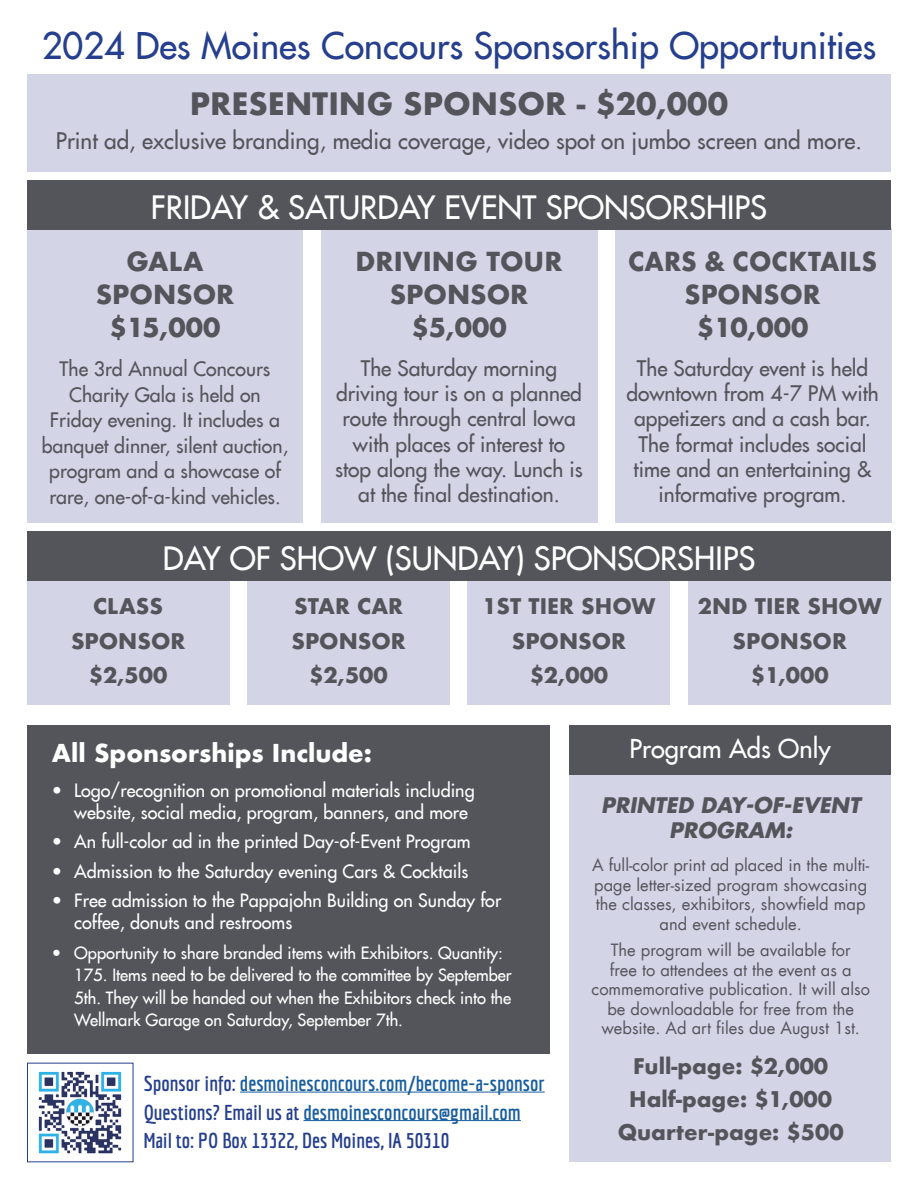
<style>
.page{position:relative;width:918px;height:1188px;background:#fff}
.page>*{position:absolute;margin:0;border:0;box-sizing:border-box;transform-origin:0 0}
.t1{font:36px "Futura LT";color:#253f8e}
.t2{font:31.5px "Futura LT";color:#fff}
.t3{font:700 30px "Futura";color:#54555a}
.t4{font:700 25.5px/33px "Futura";color:#54555a;text-align:center}
.t5{font:700 25.5px/33px "Futura";color:#54555a;text-align:center;scale:.95 1}
.t6{font:25.5px "Futura LT";color:#fff}
.t7{font:700 24px "Futura";color:#fff}
.t8{font:22.5px "Futura LT";color:#54555a}
.t9{font:21px/25.2px "Futura LT";color:#54555a;text-align:center}
.Bulleted_Sponsorship_details{font:700 21px/34.5px "Futura";color:#54555a;text-align:center}
.t10{font:700 21px "Economica";color:#175d9e}
.t11{font:700 21px "Economica";color:#253f8e}
.t12{font:italic 700 21px/25.5px "Futura LT";color:#54555a;text-align:center}
.t13{font:19.5px/25.5px "Futura LT";color:#54555a;text-align:center}
.t14{font:18px/22.5px "Futura LT";color:#fff}
.t15{font:16.5px/19.5px "Futura LT";color:#54555a;text-align:center}
.t16{font:16.5px/22.5px "Futura LT";color:#fff}
.s1{color:#253f8e}
</style>
<div class="page">
<div style="left:569px;top:775px;width:322px;height:386px;background:#d4d4e7"></div>
<div style="left:27px;top:581px;width:202px;height:124px;background:#d4d4e7"></div>
<div style="left:247px;top:581px;width:203px;height:124px;background:#d4d4e7"></div>
<div style="left:468px;top:581px;width:202px;height:124px;background:#d4d4e7"></div>
<div style="left:689px;top:581px;width:202px;height:124px;background:#d4d4e7"></div>
<div style="left:27px;top:228px;width:276px;height:295px;background:#d4d4e7"></div>
<div style="left:615px;top:228px;width:276px;height:295px;background:#d4d4e7"></div>
<div style="left:321px;top:228px;width:276px;height:295px;background:#d4d4e7"></div>
<div style="left:27px;top:180px;width:864px;height:50px;background:#54555a"></div>
<div style="left:27px;top:531px;width:864px;height:50px;background:#54555a"></div>
<div style="left:27px;top:74px;width:864px;height:98px;background:#d4d4e7"></div>
<div style="left:27px;top:725px;width:523px;height:329px;background:#54555a"></div>
<hr style="left:240px;top:1092px;width:305px;height:1px;background:#175d9e">
<hr style="left:304px;top:1120px;width:217px;height:1px;background:#175d9e">
<img style="left:38px;top:1071px;width:84px;height:83px">
<div style="left:569px;top:725px;width:322px;height:50px;background:#54555a"></div>
<p class="t1" style="left:42px;top:22px;width:836px">2024 Des Moines Concours Sponsorship Opportunities</p>
<p class="t3" style="left:190px;top:82px;width:540px">PRESENTING SPONSOR - $20,000</p>
<p class="t8" style="left:56px;top:126px;width:808px">Print ad, exclusive branding, media coverage, video spot on jumbo screen and more.</p>
<p class="t2" style="left:151px;top:187px;width:618px">FRIDAY &amp; SATURDAY EVENT SPONSORSHIPS</p>
<p class="t4" style="left:96px;top:245px;width:140px">GALA<br>SPONSOR $15,000</p>
<p class="t13" style="left:42px;top:356px;width:248px">The 3rd Annual Concours<br>Charity Gala is held on<br>Friday evening. It includes a banquet dinner, silent auction, program and a showcase of rare, one-of-a-kind vehicles.</p>
<p class="t4" style="left:356px;top:245px;width:208px">DRIVING TOUR<br>SPONSOR $5,000</p>
<p class="t9" style="left:335px;top:355px;width:249px">The Saturday morning driving tour is on a planned route through central Iowa with places of interest to stop along the way. Lunch is at the final destination.</p>
<p class="t5" style="left:628px;top:245px;width:264px">CARS &amp; COCKTAILS<br>SPONSOR $10,000</p>
<p class="t9" style="left:626px;top:355px;width:254px">The Saturday event is held downtown from 4-7 PM with appetizers and a cash bar.<br>The format includes social time and an entertaining &amp; informative program.</p>
<p class="t2" style="left:163px;top:538px;width:594px">DAY OF SHOW (SUNDAY) SPONSORSHIPS</p>
<p class="Bulleted_Sponsorship_details" style="left:71px;top:589px;width:116px">CLASS<br>SPONSOR</p>
<p class="Bulleted_Sponsorship_details" style="left:89px;top:658px;width:80px">$2,500</p>
<p class="Bulleted_Sponsorship_details" style="left:291px;top:589px;width:116px;text-align:left">STAR CAR<br>SPONSOR</p>
<p class="Bulleted_Sponsorship_details" style="left:309px;top:658px;width:80px">$2,500</p>
<p class="Bulleted_Sponsorship_details" style="left:482px;top:589px;width:175px">1ST TIER SHOW<br>SPONSOR</p>
<p class="Bulleted_Sponsorship_details" style="left:530px;top:658px;width:80px">$2,000</p>
<p class="Bulleted_Sponsorship_details" style="left:698px;top:589px;width:185px">2ND TIER SHOW<br>SPONSOR</p>
<p class="Bulleted_Sponsorship_details" style="left:751px;top:658px;width:79px">$1,000</p>
<p class="t7" style="left:52px;top:735px;width:322px">All Sponsorships Include:</p>
<p class="t6" style="left:629px;top:732px;width:203px">Program Ads Only</p>
<p class="t14" style="left:74px;top:779px;width:402px;text-indent:-22px">• Logo/recognition on promotional materials including website, social media, program, banners, and more</p>
<p class="t14" style="left:52px;top:830px;width:421px">• An full-color ad in the printed Day-of-Event Program</p>
<p class="t14" style="left:52px;top:860px;width:418px">• Admission to the Saturday evening Cars &amp; Cocktails</p>
<p class="t14" style="left:74px;top:889px;width:429px;text-indent:-22px">• Free admission to the Pappajohn Building on Sunday for coffee, donuts and restrooms</p>
<p class="t16" style="left:74px;top:941px;width:439px;text-indent:-22px">• Opportunity to share branded items with Exhibitors. Quantity:<br>175. Items need to be delivered to the committee by September 5th. They will be handed out when the Exhibitors check into the Wellmark Garage on Saturday, September 7th.</p>
<p class="t10" style="left:144px;top:1072px;width:403px"><span class="s1">Sponsor info:</span> desmoinesconcours.com/become-a-sponsor</p>
<p class="t10" style="left:144px;top:1100px;width:379px"><span class="s1">Questions? Email us at</span> desmoinesconcours@gmail.com</p>
<p class="t11" style="left:144px;top:1129px;width:307px">Mail to: PO Box 13322, Des Moines, IA 50310</p>
<p class="t12" style="left:601px;top:792px;width:261px">PRINTED DAY-OF-EVENT<br>PROGRAM:</p>
<p class="t15" style="left:592px;top:856px;width:279px">A full-color print ad placed in the multi&shy;page letter-sized program showcasing the classes, exhibitors, showfield map and event schedule.</p>
<p class="t15" style="left:591px;top:940px;width:280px">The program will be available for<br>free to attendees at the event as a commemorative publication. It will also be downloadable for free from the website. Ad art files due August 1st.</p>
<p class="Bulleted_Sponsorship_details" style="left:633px;top:1049px;width:197px">Full-page: $2,000</p>
<p class="Bulleted_Sponsorship_details" style="left:629px;top:1082px;width:204px">Half-page: $1,000</p>
<p class="Bulleted_Sponsorship_details" style="left:618px;top:1115px;width:227px">Quarter-page: $500</p>
</div>
